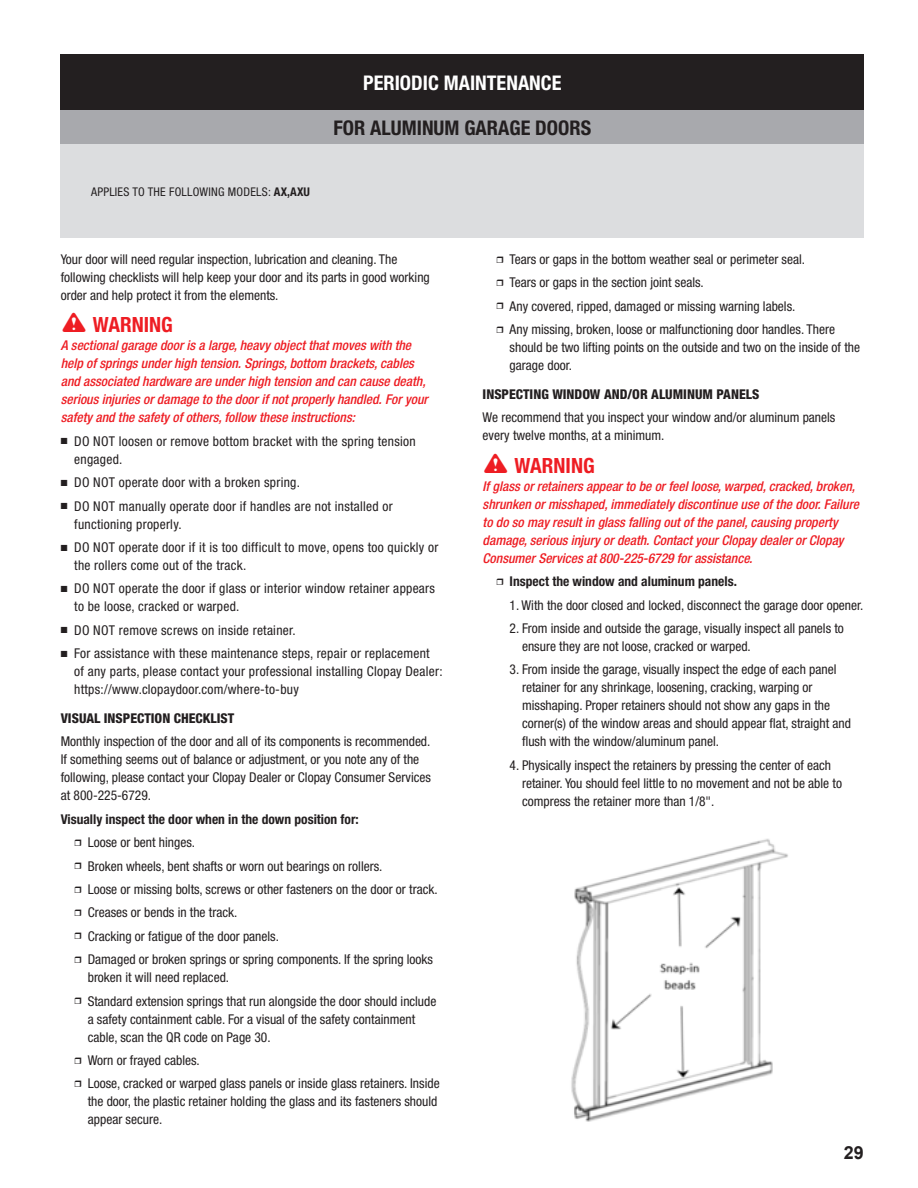
<style>
.page{position:relative;width:918px;height:1188px;background:#fff}
.page>*{position:absolute;margin:0;border:0;box-sizing:border-box;transform-origin:0 0}
.t1{font:700 condensed 21px "Helvetica Neue";color:#ee1d23}
.t2{font:700 condensed 20.25px "Helvetica Neue";color:#231f20}
.t3{font:700 condensed 20.25px "Helvetica Neue";color:#fff}
.t4{font:700 18px "Arial";color:#231f20}
.t5{font:condensed 13.5px/18px "Helvetica Neue";color:#231f20}
.t6{font:italic 500 condensed 13.5px/18px "Helvetica Neue";color:#ee1d23}
.t7{font:condensed 13.5px/18px "Helvetica Neue";letter-spacing:.02em;color:#231f20}
.t8{font:700 condensed 13.5px "Helvetica Neue";color:#231f20}
.t9{font:800 condensed 13.5px "Helvetica Neue";color:#231f20}
.t10{font:condensed 12px "Helvetica Neue";letter-spacing:.02em;color:#231f20}
.s1{font-weight:700}
.s2{font-family:"GDWARNING";font-weight:400;font-stretch:normal;font-size:27px}
</style>
<div class="page">
<div style="left:61px;top:54px;width:803px;height:56px;background:#231f20"></div>
<div style="left:61px;top:144px;width:803px;height:94px;background:#dcdddf"></div>
<div style="left:61px;top:110px;width:803px;height:34px;background:#a8a9ad"></div>
<img style="left:571px;top:838px;width:217px;height:284px">
<h2 class="t3" style="left:363px;top:71px;width:200px">PERIODIC MAINTENANCE</h2>
<p class="t10" style="left:91px;top:184px;width:220px">APPLIES TO THE FOLLOWING MODELS: <span class="s1">AX,AXU</span></p>
<h2 class="t2" style="left:334px;top:116px;width:259px">FOR ALUMINUM GARAGE DOORS</h2>
<p class="t5" style="left:61px;top:250px;width:371px">Your door will need regular inspection, lubrication and cleaning. The following checklists will help keep your door and its parts in good working order and help protect it from the elements.</p>
<h1 class="t1" style="left:61px;top:312px;width:114px"><span class="s2">!</span> WARNING</h1>
<p class="t6" style="left:61px;top:336px;width:369px">A sectional garage door is a large, heavy object that moves with the help of springs under high tension. Springs, bottom brackets, cables and associated hardware are under high tension and can cause death, serious injuries or damage to the door if not properly handled. For your safety and the safety of others, follow these instructions:</p>
<p class="t7" style="left:74px;top:432px;width:343px;text-indent:-13px">■ DO NOT loosen or remove bottom bracket with the spring tension engaged.</p>
<p class="t7" style="left:61px;top:473px;width:241px">■ DO NOT operate door with a broken spring.</p>
<p class="t7" style="left:74px;top:497px;width:320px;text-indent:-13px">■ DO NOT manually operate door if handles are not installed or functioning properly.</p>
<p class="t7" style="left:74px;top:538px;width:366px;text-indent:-13px">■ DO NOT operate door if it is too difficult to move, opens too quickly or the rollers come out of the track.</p>
<p class="t7" style="left:74px;top:580px;width:362px;text-indent:-13px">■ DO NOT operate the door if glass or interior window retainer appears to be loose, cracked or warped.</p>
<p class="t7" style="left:61px;top:621px;width:236px">■ DO NOT remove screws on inside retainer.</p>
<p class="t7" style="left:74px;top:644px;width:370px;text-indent:-13px">■ For assistance with these maintenance steps, repair or replacement of any parts, please contact your professional installing Clopay Dealer: https://www.clopaydoor.com/where-to-buy</p>
<p class="t9" style="left:61px;top:710px;width:175px">VISUAL INSPECTION CHECKLIST</p>
<p class="t5" style="left:61px;top:733px;width:372px">Monthly inspection of the door and all of its components is recommended.<br>If something seems out of balance or adjustment, or you note any of the following, please contact your Clopay Dealer or Clopay Consumer Services at 800-225-6729.</p>
<p class="t8" style="left:61px;top:811px;width:300px">Visually inspect the door when in the down position for:</p>
<p class="t5" style="left:88px;top:831px;width:351px;line-height:23.4px">Loose or bent hinges.<br>Broken wheels, bent shafts or worn out bearings on rollers.<br>Loose or missing bolts, screws or other fasteners on the door or track.<br>Creases or bends in the track.<br>Cracking or fatigue of the door panels.<br>Damaged or broken springs or spring components. If the spring looks</p>
<p class="t5" style="left:88px;top:966px;width:350px;line-height:23.4px">broken it will need replaced.<br>Standard extension springs that run alongside the door should include</p>
<p class="t5" style="left:88px;top:1010px;width:329px">a safety containment cable. For a visual of the safety containment cable, scan the QR code on Page 30.</p>
<p class="t5" style="left:88px;top:1048px;width:353px;line-height:23.4px">Worn or frayed cables.<br>Loose, cracked or warped glass panels or inside glass retainers. Inside</p>
<p class="t5" style="left:88px;top:1093px;width:351px">the door, the plastic retainer holding the glass and its fasteners should appear secure.</p>
<p class="t5" style="left:510px;top:247px;width:327px;line-height:23.4px">Tears or gaps in the bottom weather seal or perimeter seal.<br>Tears or gaps in the section joint seals.<br>Any covered, ripped, damaged or missing warning labels.<br>Any missing, broken, loose or malfunctioning door handles. There</p>
<p class="t5" style="left:510px;top:338px;width:352px">should be two lifting points on the outside and two on the inside of the garage door.</p>
<p class="t9" style="left:483px;top:386px;width:278px">INSPECTING WINDOW AND/OR ALUMINUM PANELS</p>
<p class="t5" style="left:483px;top:409px;width:354px">We recommend that you inspect your window and/or aluminum panels every twelve months, at a minimum.</p>
<h1 class="t1" style="left:483px;top:453px;width:114px"><span class="s2">!</span> WARNING</h1>
<p class="t6" style="left:483px;top:477px;width:378px">If glass or retainers appear to be or feel loose, warped, cracked, broken, shrunken or misshaped, immediately discontinue use of the door. Failure to do so may result in glass falling out of the panel, causing property damage, serious injury or death. Contact your Clopay dealer or Clopay Consumer Services at 800-225-6729 for assistance.</p>
<p class="t8" style="left:510px;top:573px;width:229px">Inspect the window and aluminum panels.</p>
<p class="t5" style="left:510px;top:596px;width:355px">1. With the door closed and locked, disconnect the garage door opener.</p>
<p class="t5" style="left:522px;top:619px;width:323px;text-indent:-12px">2. From inside and outside the garage, visually inspect all panels to ensure they are not loose, cracked or warped.</p>
<p class="t5" style="left:522px;top:661px;width:330px;text-indent:-12px">3. From inside the garage, visually inspect the edge of each panel retainer for any shrinkage, loosening, cracking, warping or misshaping. Proper retainers should not show any gaps in the corner(s) of the window areas and should appear flat, straight and flush with the window/aluminum panel.</p>
<p class="t5" style="left:522px;top:756px;width:321px;text-indent:-12px">4. Physically inspect the retainers by pressing the center of each retainer. You should feel little to no movement and not be able to compress the retainer more than 1/8".</p>
<h3 class="t4" style="left:844px;top:1141px;width:22px">29</h3>
</div>
